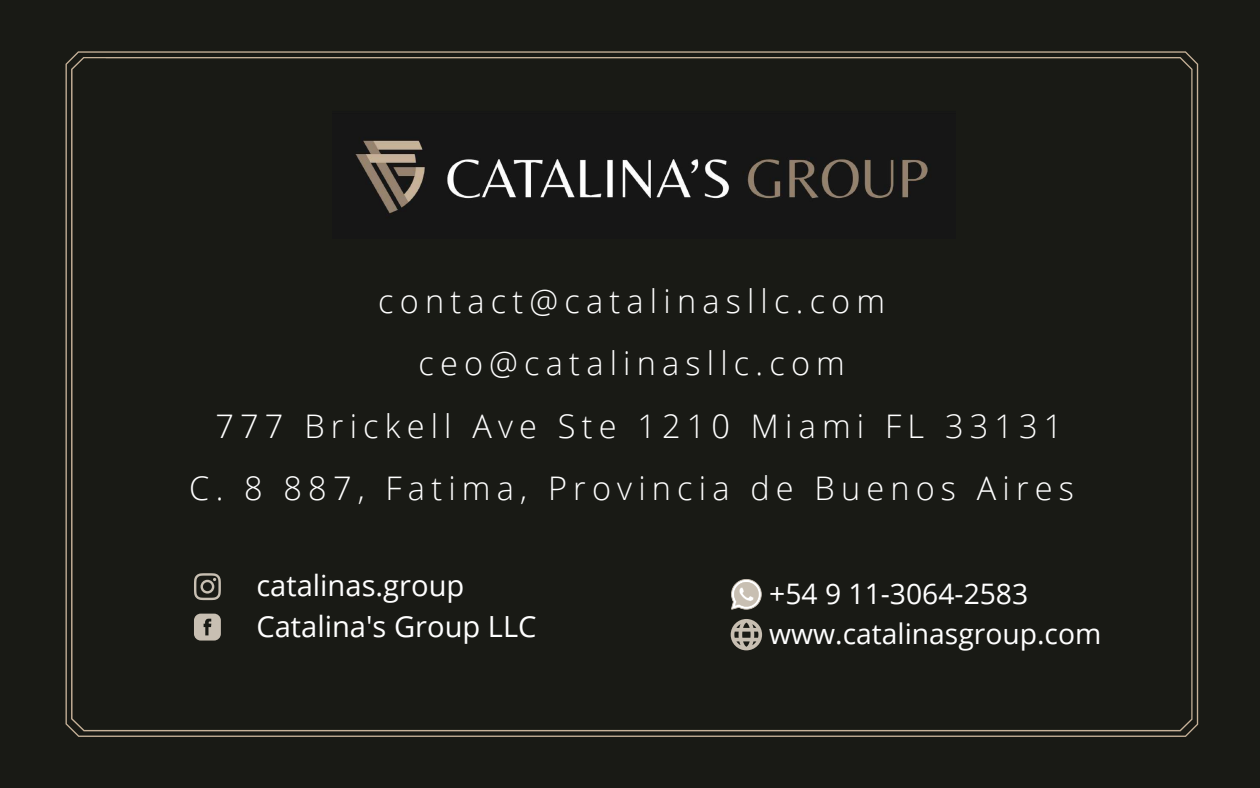
<style>
.page{position:relative;width:1260px;height:788px;background:#fff}
.page>*{position:absolute;margin:0;border:0;box-sizing:border-box;transform-origin:0 0}
.t1{font:300 32.55px/62.6px "Open Sans";letter-spacing:.19em;color:#fff;text-align:center}
.t2{font:29.14px/40.4px "Open Sans";color:#fff}
.t3{font:28.26px/39.3px "Open Sans";color:#fff}
</style>
<div class="page">
<div style="left:0;top:0;width:1260px;height:787px;background:#191a15"></div>
<div style="left:66px;top:51px;width:1132px;height:685px;background:#191a15"></div>
<svg style="left:194px;top:573px;width:27px;height:27px"></svg>
<svg style="left:194px;top:613px;width:27px;height:27px"></svg>
<svg style="left:731px;top:579px;width:31px;height:30px"></svg>
<svg style="left:731px;top:619px;width:31px;height:31px"></svg>
<p class="t1" style="left:189px;top:268px;width:886px">contact@catalinasllc.com ceo@catalinasllc.com<br>777 Brickell Ave Ste 1210 Miami FL 33131<br>C. 8 887, Fatima, Provincia de Buenos Aires</p>
<p class="t2" style="left:256px;top:564px;width:282px">catalinas.group<br>Catalina's Group LLC</p>
<p class="t3" style="left:769px;top:573px;width:334px">+54 9 11-3064-2583 www.catalinasgroup.com</p>
</div>
